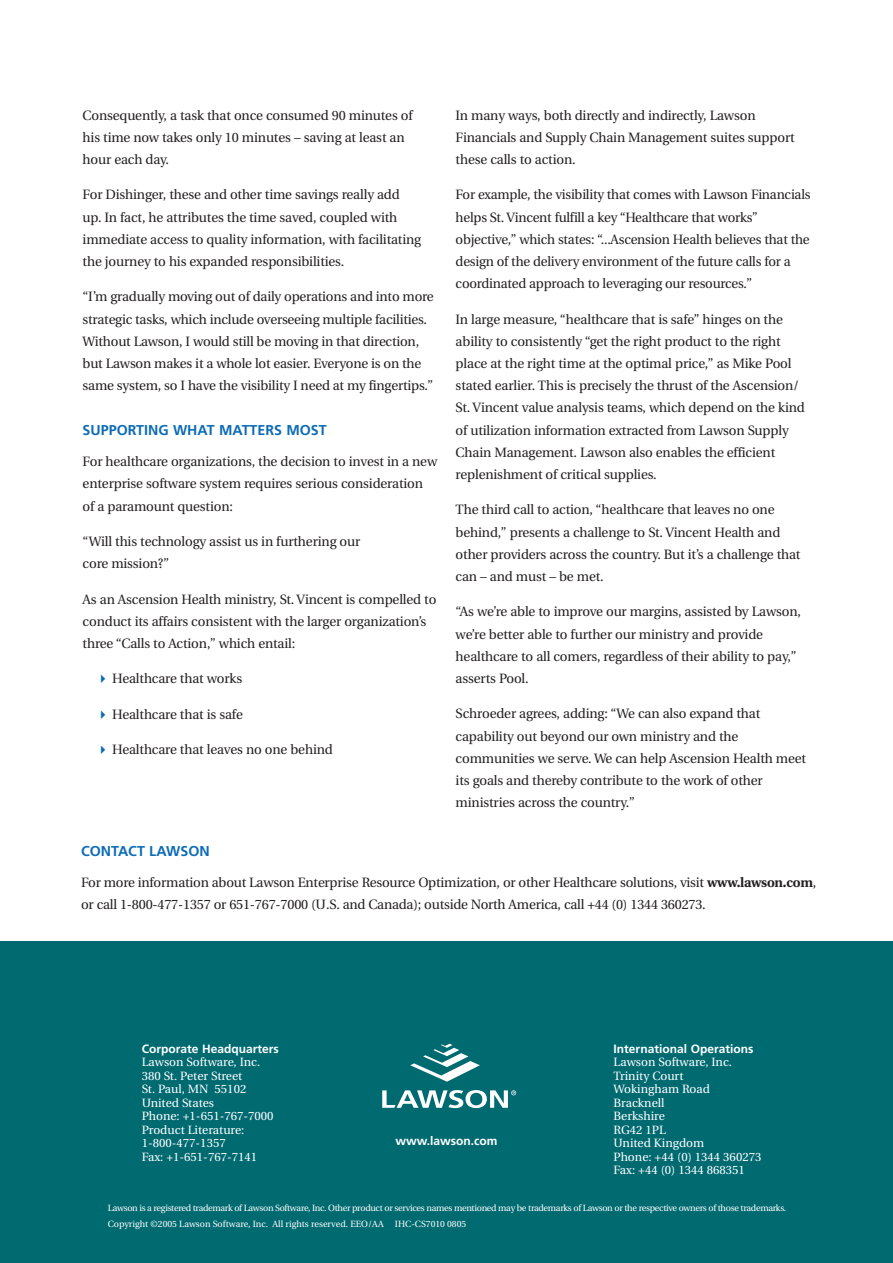
<style>
.page{position:relative;width:893px;height:1263px;background:#fff}
.page>*{position:absolute;margin:0;border:0;box-sizing:border-box;transform-origin:0 0}
.t1{font:700 14.25px "Frutiger";color:#0d6cb6}
.t2{font:13.5px/22.2px "Utopia";letter-spacing:-.01em;color:#231f20}
.t3{font:12px/13.5px "Utopia";color:#fff}
.t4{font:700 12px "Frutiger";color:#fff}
.t5{font:9px/15.9px "Utopia";letter-spacing:-.035em;color:#fff}
.s1{color:#0d6cb6}
.s2{font-weight:700}
</style>
<div class="page">
<div style="left:0;top:942px;width:893px;height:321px;background:#006a71"></div>
<svg style="left:410px;top:1044px;width:70px;height:38px"></svg>
<svg style="left:382px;top:1090px;width:134px;height:18px"></svg>
<p class="t2" style="left:83px;top:105px;width:332px">Consequently, a task that once consumed 90 minutes of his time now takes only 10 minutes – saving at least an hour each day.</p>
<p class="t2" style="left:83px;top:185px;width:340px">For Dishinger, these and other time savings really add up. In fact, he attributes the time saved, coupled with immediate access to quality information, with facilitating the journey to his expanded responsibilities.</p>
<p class="t2" style="left:83px;top:287px;width:353px">“I’m gradually moving out of daily operations and into more strategic tasks, which include overseeing multiple facilities.<br>Without Lawson, I would still be moving in that direction, but Lawson makes it a whole lot easier. Everyone is on the same system, so I have the visibility I need at my fingertips.”</p>
<p class="t1" style="left:83px;top:424px;width:246px">SUPPORTING WHAT MATTERS MOST</p>
<p class="t2" style="left:83px;top:452px;width:356px">For healthcare organizations, the decision to invest in a new enterprise software system requires serious consideration of a paramount question:</p>
<p class="t2" style="left:83px;top:531px;width:279px">“Will this technology assist us in furthering our core mission?”</p>
<p class="t2" style="left:83px;top:589px;width:355px">As an Ascension Health ministry, St. Vincent is compelled to conduct its affairs consistent with the larger organization’s three “Calls to Action,” which entail:</p>
<p class="t2" style="left:96px;top:669px;width:148px"><span class="s1">✔</span> Healthcare that works</p>
<p class="t2" style="left:96px;top:704px;width:148px"><span class="s1">✔</span> Healthcare that is safe</p>
<p class="t2" style="left:96px;top:740px;width:238px"><span class="s1">✔</span> Healthcare that leaves no one behind</p>
<p class="t2" style="left:456px;top:105px;width:341px">In many ways, both directly and indirectly, Lawson<br>Financials and Supply Chain Management suites support these calls to action.</p>
<p class="t2" style="left:456px;top:185px;width:356px">For example, the visibility that comes with Lawson Financials helps St. Vincent fulfill a key “Healthcare that works” objective,” which states: “...Ascension Health believes that the design of the delivery environment of the future calls for a coordinated approach to leveraging our resources.”</p>
<p class="t2" style="left:456px;top:309px;width:351px">In large measure, “healthcare that is safe” hinges on the ability to consistently “get the right product to the right place at the right time at the optimal price,” as Mike Pool stated earlier. This is precisely the thrust of the Ascension/ St. Vincent value analysis teams, which depend on the kind of utilization information extracted from Lawson Supply Chain Management. Lawson also enables the efficient replenishment of critical supplies.</p>
<p class="t2" style="left:456px;top:500px;width:346px">The third call to action, “healthcare that leaves no one behind,” presents a challenge to St. Vincent Health and other providers across the country. But it’s a challenge that can – and must – be met.</p>
<p class="t2" style="left:456px;top:602px;width:347px">“As we’re able to improve our margins, assisted by Lawson, we’re better able to further our ministry and provide healthcare to all comers, regardless of their ability to pay,” asserts Pool.</p>
<p class="t2" style="left:456px;top:704px;width:352px">Schroeder agrees, adding: “We can also expand that capability out beyond our own ministry and the communities we serve. We can help Ascension Health meet its goals and thereby contribute to the work of other ministries across the country.”</p>
<p class="t1" style="left:81px;top:845px;width:130px">CONTACT LAWSON</p>
<p class="t2" style="left:81px;top:872px;width:737px">For more information about Lawson Enterprise Resource Optimization, or other Healthcare solutions, visit <span class="s2">www.lawson.com</span>, or call 1-800-477-1357 or 651-767-7000 (U.S. and Canada); outside North America, call +44 (0) 1344 360273.</p>
<p class="t4" style="left:142px;top:1044px;width:139px">Corporate Headquarters</p>
<p class="t3" style="left:142px;top:1056px;width:133px">Lawson Software, Inc.<br>380 St. Peter Street<br>St. Paul, MN 55102<br>United States<br>Phone: +1-651-767-7000<br>Product Literature:<br>1-800-477-1357<br>Fax: +1-651-767-7141</p>
<p class="t4" style="left:395px;top:1136px;width:103px">www.lawson.com</p>
<p class="t4" style="left:614px;top:1044px;width:141px">International Operations</p>
<p class="t3" style="left:614px;top:1056px;width:149px">Lawson Software, Inc.<br>Trinity Court<br>Wokingham Road<br>Bracknell<br>Berkshire<br>RG42 1PL<br>United Kingdom<br>Phone: +44 (0) 1344 360273<br>Fax: +44 (0) 1344 868351</p>
<p class="t5" style="left:108px;top:1201px;width:680px">Lawson is a registered trademark of Lawson Software, Inc. Other product or services names mentioned may be trademarks of Lawson or the respective owners of those trademarks.<br>Copyright ©2005 Lawson Software, Inc. All rights reserved. EEO/AA IHC-CS7010 0805</p>
</div>
